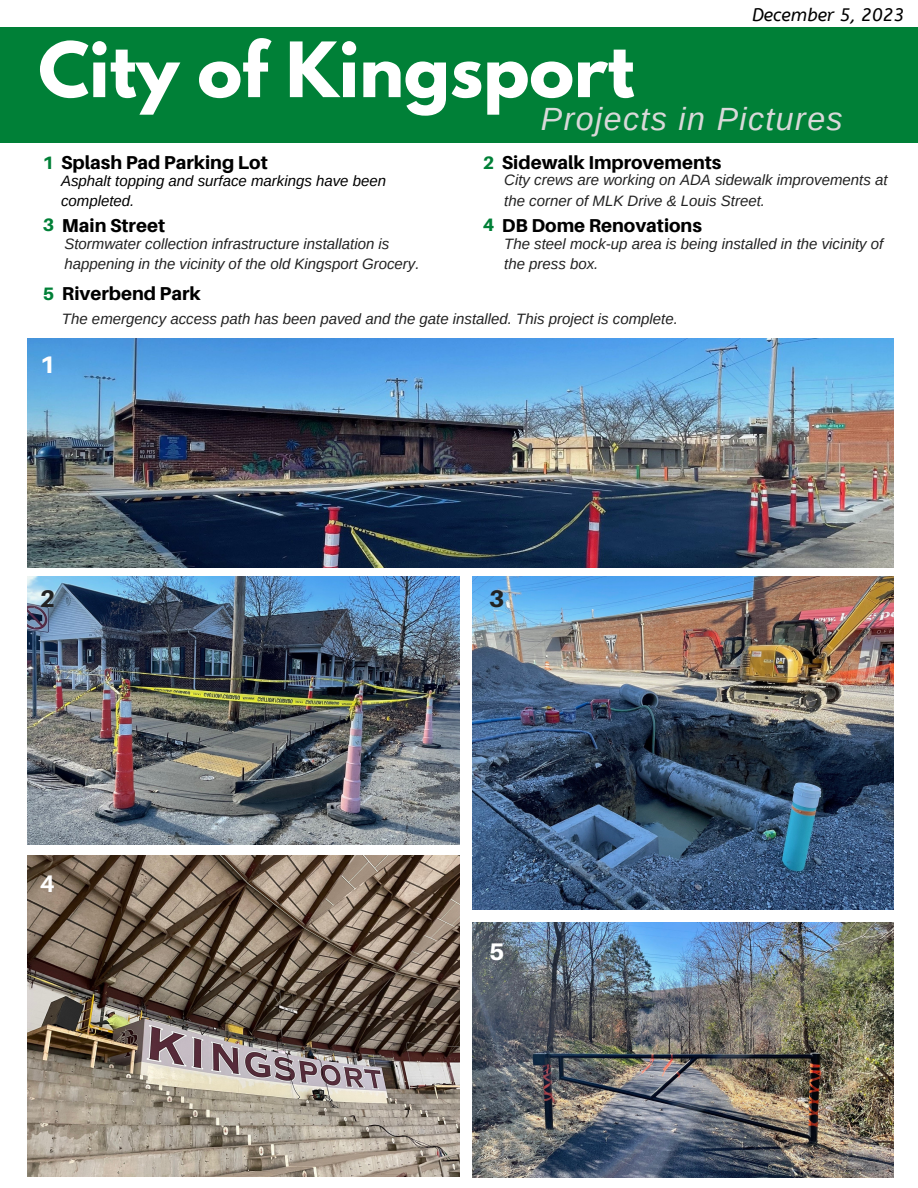
<style>
.page{position:relative;width:918px;height:1188px;background:#fff}
.page>*{position:absolute;margin:0;border:0;box-sizing:border-box;transform-origin:0 0}
.t1{font:700 67.5px "League Spartan";color:#fff}
.t2{font:italic 32.25px "Arimo";letter-spacing:.045em;color:#d9d9d9}
.t3{font:800 24px "Aileron";color:#fff}
.t4{font:800 24px "Aileron";color:#222}
.t5{font:700 24px "Aileron";color:#fff}
.t6{font:800 18.75px "Aileron";color:#000}
.t7{font:italic 18px "A Bee Zee";color:#000}
.t8{font:italic 15px/20.2px "Arimo";color:#222}
.t9{font:italic 15px/20.2px "Arimo";color:#000}
.s1{font-size:18px;color:#008037}
</style>
<div class="page">
<div style="left:0;top:27px;width:918px;height:115px;background:#008037"></div>
<img style="left:27px;top:339px;width:866px;height:228px">
<img style="left:27px;top:577px;width:432px;height:267px">
<img style="left:473px;top:577px;width:420px;height:333px">
<img style="left:473px;top:923px;width:420px;height:254px">
<img style="left:27px;top:855px;width:432px;height:322px">
<p class="t7" style="left:752px;top:5px;width:154px">December 5, 2023</p>
<p class="t1" style="left:38px;top:36px;width:597px">City of Kingsport</p>
<p class="t2" style="left:541px;top:101px;width:303px">Projects in Pictures</p>
<p class="t6" style="left:42px;top:151px;width:227px"><span class="s1">1</span> Splash Pad Parking Lot</p>
<p class="t9" style="left:61px;top:170px;width:327px">Asphalt topping and surface markings have been completed.</p>
<p class="t8" style="left:504px;top:170px;width:385px">City crews are working on ADA sidewalk improvements at the corner of MLK Drive &amp; Louis Street.</p>
<p class="t6" style="left:483px;top:151px;width:240px"><span class="s1">2</span> Sidewalk Improvements</p>
<p class="t6" style="left:43px;top:214px;width:124px"><span class="s1">3</span> Main Street</p>
<p class="t8" style="left:64px;top:234px;width:357px">Stormwater collection infrastructure installation is happening in the vicinity of the old Kingsport Grocery.</p>
<p class="t6" style="left:483px;top:214px;width:221px"><span class="s1">4</span> DB Dome Renovations</p>
<p class="t8" style="left:504px;top:234px;width:381px">The steel mock-up area is being installed in the vicinity of the press box.</p>
<p class="t6" style="left:43px;top:282px;width:159px"><span class="s1">5</span> Riverbend Park</p>
<p class="t8" style="left:62px;top:308px;width:617px">The emergency access path has been paved and the gate installed. This project is complete.</p>
<p class="t3" style="left:40px;top:350px;width:17px">1</p>
<p class="t4" style="left:40px;top:583px;width:17px">2</p>
<p class="t4" style="left:489px;top:583px;width:17px">3</p>
<p class="t5" style="left:40px;top:869px;width:16px">4</p>
<p class="t3" style="left:489px;top:937px;width:17px">5</p>
</div>
